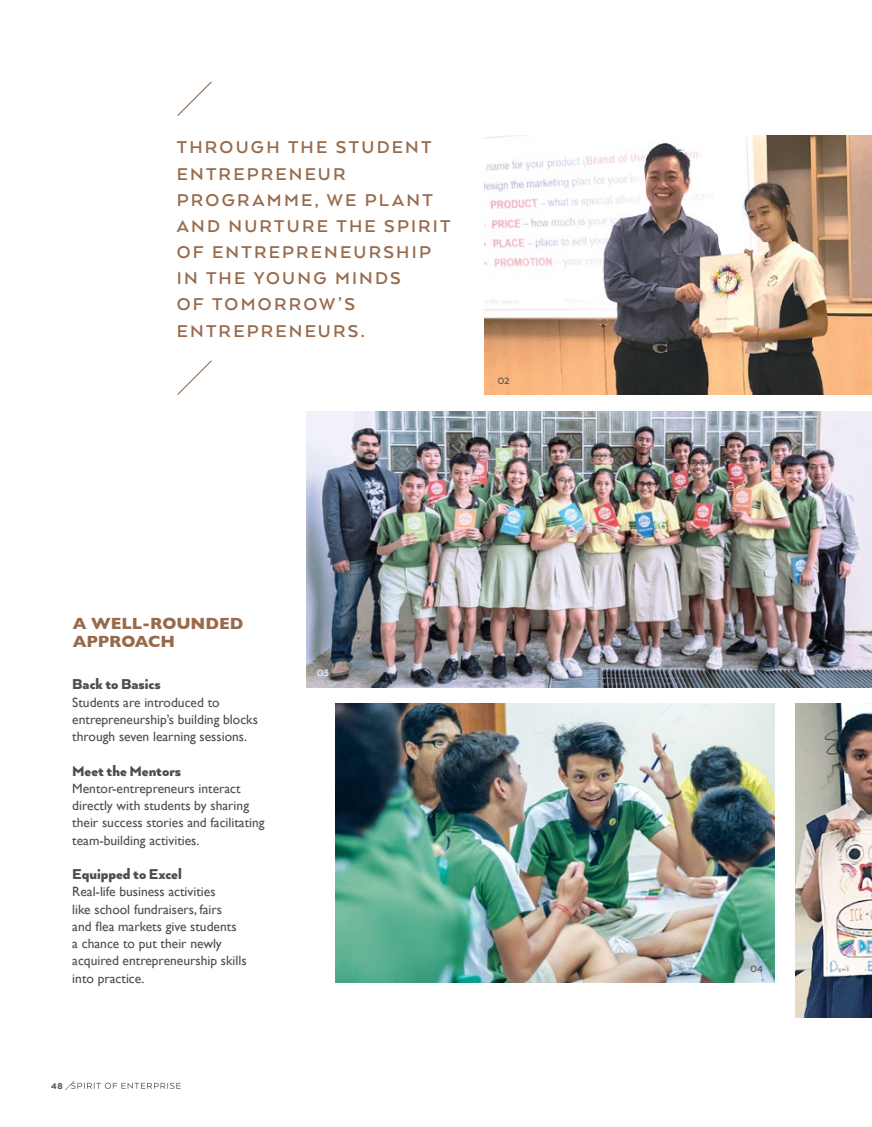
<style>
.page{position:relative;width:872px;height:1127px;background:#fff}
.page>*{position:absolute;margin:0;border:0;box-sizing:border-box;transform-origin:0 0}
.t1{font:700 19.65px/26.1px "Arquitecta";letter-spacing:.115em;color:#976a4b}
.Bodycopy_No_Indent{font:900 16.5px "Arquitecta";color:#4d4d4f}
.Bodycopy_No_Indent-2{font:700 16.5px/18px "Gill Sans";letter-spacing:-.005em;color:#976a4b}
.Bodycopy_No_Indent-3{font:13.5px/17.2px "Gill Sans";color:#4d4d4f}
.t2{font:500 10.5px "Arquitecta";color:#4d4d4f}
.t3{font:500 10.5px "Arquitecta";color:#fff}
.t4{font:800 9.75px "Arquitecta";color:#4d4d4f}
</style>
<div class="page">
<svg style="left:65px;top:1081px;width:116px;height:9px"></svg>
<img style="left:485px;top:136px;width:387px;height:259px">
<img style="left:306px;top:412px;width:566px;height:275px">
<svg style="left:177px;top:82px;width:35px;height:34px"></svg>
<svg style="left:177px;top:361px;width:35px;height:34px"></svg>
<img style="left:335px;top:703px;width:439px;height:279px">
<img style="left:795px;top:703px;width:77px;height:314px">
<p class="t1" style="left:177px;top:134px;width:275px">THROUGH THE STUDENT<br>ENTREPRENEUR<br>PROGRAMME, WE PLANT<br>AND NURTURE THE SPIRIT<br>OF ENTREPRENEURSHIP<br>IN THE YOUNG MINDS<br>OF TOMORROW’S<br>ENTREPRENEURS.</p>
<p class="t2" style="left:498px;top:374px;width:13px">02</p>
<p class="Bodycopy_No_Indent-2" style="left:73px;top:614px;width:172px">A WELL-ROUNDED<br>APPROACH</p>
<p class="Bodycopy_No_Indent" style="left:72px;top:674px;width:90px">Back to Basics</p>
<p class="Bodycopy_No_Indent-3" style="left:72px;top:693px;width:187px">Students are introduced to entrepreneurship’s building blocks through seven learning sessions.</p>
<p class="Bodycopy_No_Indent" style="left:72px;top:760px;width:110px">Meet the Mentors</p>
<p class="Bodycopy_No_Indent-3" style="left:72px;top:779px;width:194px">Mentor-entrepreneurs interact directly with students by sharing their success stories and facilitating team-building activities.</p>
<p class="Bodycopy_No_Indent" style="left:72px;top:864px;width:111px">Equipped to Excel</p>
<p class="Bodycopy_No_Indent-3" style="left:72px;top:883px;width:176px">Real-life business activities<br>like school fundraisers, fairs<br>and flea markets give students<br>a chance to put their newly acquired entrepreneurship skills into practice.</p>
<p class="t4" style="left:51px;top:1080px;width:13px">48</p>
<p class="t3" style="left:317px;top:666px;width:13px">03</p>
<p class="t2" style="left:750px;top:962px;width:14px">04</p>
</div>
